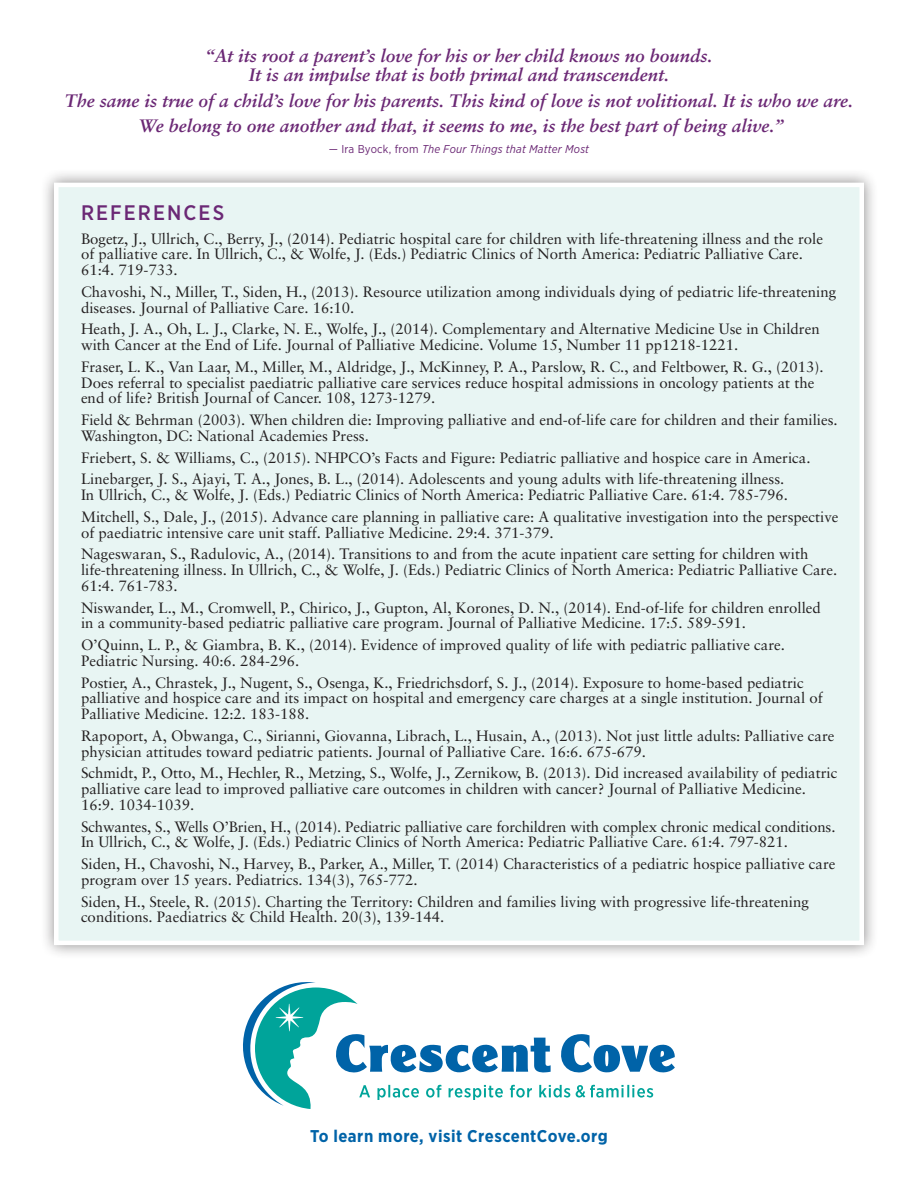
<style>
.page{position:relative;width:918px;height:1188px;background:#fff}
.page>*{position:absolute;margin:0;border:0;box-sizing:border-box;transform-origin:0 0}
.t1{font:500 21px "Gotham Narrow";letter-spacing:.1em;color:#6b2875}
.t2{font:italic 700 18px/19.5px "Sabon";color:#6b2875;text-align:center}
.t3{font:700 17.1px "Gotham Narrow";letter-spacing:.03em;color:#0063a8}
.t4{font:15px/15.8px "Sabon";color:#231f20}
.t5{font:italic 11.4px "Gotham Narrow";letter-spacing:.02em;color:#6b2875}
.s1{font-style:normal}
</style>
<div class="page">
<div style="left:40px;top:169px;width:838px;height:790px;background:#231f20;opacity:.5"></div>
<div style="left:54px;top:183px;width:810px;height:762px;background:#e8f5f3;border:4px solid #fff"></div>
<svg style="left:243px;top:982px;width:432px;height:127px"></svg>
<p class="t2" style="left:206px;top:46px;width:508px">“At its root a parent’s love for his or her child knows no bounds.<br>It is an impulse that is both primal and transcendent.</p>
<p class="t2" style="left:65px;top:91px;width:790px">The same is true of a child’s love for his parents. This kind of love is not volitional. It is who we are.</p>
<p class="t2" style="left:139px;top:116px;width:646px">We belong to one another and that, it seems to me, is the best part of being alive.”</p>
<p class="t5" style="left:329px;top:142px;width:262px"><span class="s1">— Ira Byock, from</span> The Four Things that Matter Most</p>
<p class="t1" style="left:81px;top:200px;width:145px">REFERENCES</p>
<p class="t4" style="left:81px;top:230px;width:744px">Bogetz, J., Ullrich, C., Berry, J., (2014). Pediatric hospital care for children with life-threatening illness and the role of palliative care. In Ullrich, C., &amp; Wolfe, J. (Eds.) Pediatric Clinics of North America: Pediatric Palliative Care.<br>61:4. 719-733.</p>
<p class="t4" style="left:81px;top:284px;width:757px">Chavoshi, N., Miller, T., Siden, H., (2013). Resource utilization among individuals dying of pediatric life-threatening diseases. Journal of Palliative Care. 16:10.</p>
<p class="t4" style="left:81px;top:321px;width:740px">Heath, J. A., Oh, L. J., Clarke, N. E., Wolfe, J., (2014). Complementary and Alternative Medicine Use in Children with Cancer at the End of Life. Journal of Palliative Medicine. Volume 15, Number 11 pp1218-1221.</p>
<p class="t4" style="left:81px;top:359px;width:744px">Fraser, L. K., Van Laar, M., Miller, M., Aldridge, J., McKinney, P. A., Parslow, R. C., and Feltbower, R. G., (2013).<br>Does referral to specialist paediatric palliative care services reduce hospital admissions in oncology patients at the end of life? British Journal of Cancer. 108, 1273-1279.</p>
<p class="t4" style="left:81px;top:412px;width:758px">Field &amp; Behrman (2003). When children die: Improving palliative and end-of-life care for children and their families.<br>Washington, DC: National Academies Press.</p>
<p class="t4" style="left:81px;top:449px;width:731px">Friebert, S. &amp; Williams, C., (2015). NHPCO’s Facts and Figure: Pediatric palliative and hospice care in America.</p>
<p class="t4" style="left:81px;top:471px;width:709px">Linebarger, J. S., Ajayi, T. A., Jones, B. L., (2014). Adolescents and young adults with life-threatening illness.<br>In Ullrich, C., &amp; Wolfe, J. (Eds.) Pediatric Clinics of North America: Pediatric Palliative Care. 61:4. 785-796.</p>
<p class="t4" style="left:81px;top:509px;width:759px">Mitchell, S., Dale, J., (2015). Advance care planning in palliative care: A qualitative investigation into the perspective of paediatric intensive care unit staff. Palliative Medicine. 29:4. 371-379.</p>
<p class="t4" style="left:81px;top:546px;width:758px">Nageswaran, S., Radulovic, A., (2014). Transitions to and from the acute inpatient care setting for children with life-threatening illness. In Ullrich, C., &amp; Wolfe, J. (Eds.) Pediatric Clinics of North America: Pediatric Palliative Care.<br>61:4. 761-783.</p>
<p class="t4" style="left:81px;top:599px;width:741px">Niswander, L., M., Cromwell, P., Chirico, J., Gupton, Al, Korones, D. N., (2014). End-of-life for children enrolled in a community-based pediatric palliative care program. Journal of Palliative Medicine. 17:5. 589-591.</p>
<p class="t4" style="left:81px;top:637px;width:706px">O’Quinn, L. P., &amp; Giambra, B. K., (2014). Evidence of improved quality of life with pediatric palliative care.<br>Pediatric Nursing. 40:6. 284-296.</p>
<p class="t4" style="left:81px;top:674px;width:743px">Postier, A., Chrastek, J., Nugent, S., Osenga, K., Friedrichsdorf, S. J., (2014). Exposure to home-based pediatric palliative and hospice care and its impact on hospital and emergency care charges at a single institution. Journal of<br>Palliative Medicine. 12:2. 183-188.</p>
<p class="t4" style="left:81px;top:728px;width:755px">Rapoport, A, Obwanga, C., Sirianni, Giovanna, Librach, L., Husain, A., (2013). Not just little adults: Palliative care physician attitudes toward pediatric patients. Journal of Palliative Care. 16:6. 675-679.</p>
<p class="t4" style="left:81px;top:765px;width:758px">Schmidt, P., Otto, M., Hechler, R., Metzing, S., Wolfe, J., Zernikow, B. (2013). Did increased availability of pediatric palliative care lead to improved palliative care outcomes in children with cancer? Journal of Palliative Medicine.<br>16:9. 1034-1039.</p>
<p class="t4" style="left:81px;top:818px;width:756px">Schwantes, S., Wells O’Brien, H., (2014). Pediatric palliative care forchildren with complex chronic medical conditions.<br>In Ullrich, C., &amp; Wolfe, J. (Eds.) Pediatric Clinics of North America: Pediatric Palliative Care. 61:4. 797-821.</p>
<p class="t4" style="left:81px;top:856px;width:756px">Siden, H., Chavoshi, N., Harvey, B., Parker, A., Miller, T. (2014) Characteristics of a pediatric hospice palliative care program over 15 years. Pediatrics. 134(3), 765-772.</p>
<p class="t4" style="left:81px;top:893px;width:729px">Siden, H., Steele, R. (2015). Charting the Territory: Children and families living with progressive life-threatening conditions. Paediatrics &amp; Child Health. 20(3), 139-144.</p>
<p class="t3" style="left:310px;top:1125px;width:299px">To learn more, visit CrescentCove.org</p>
</div>
